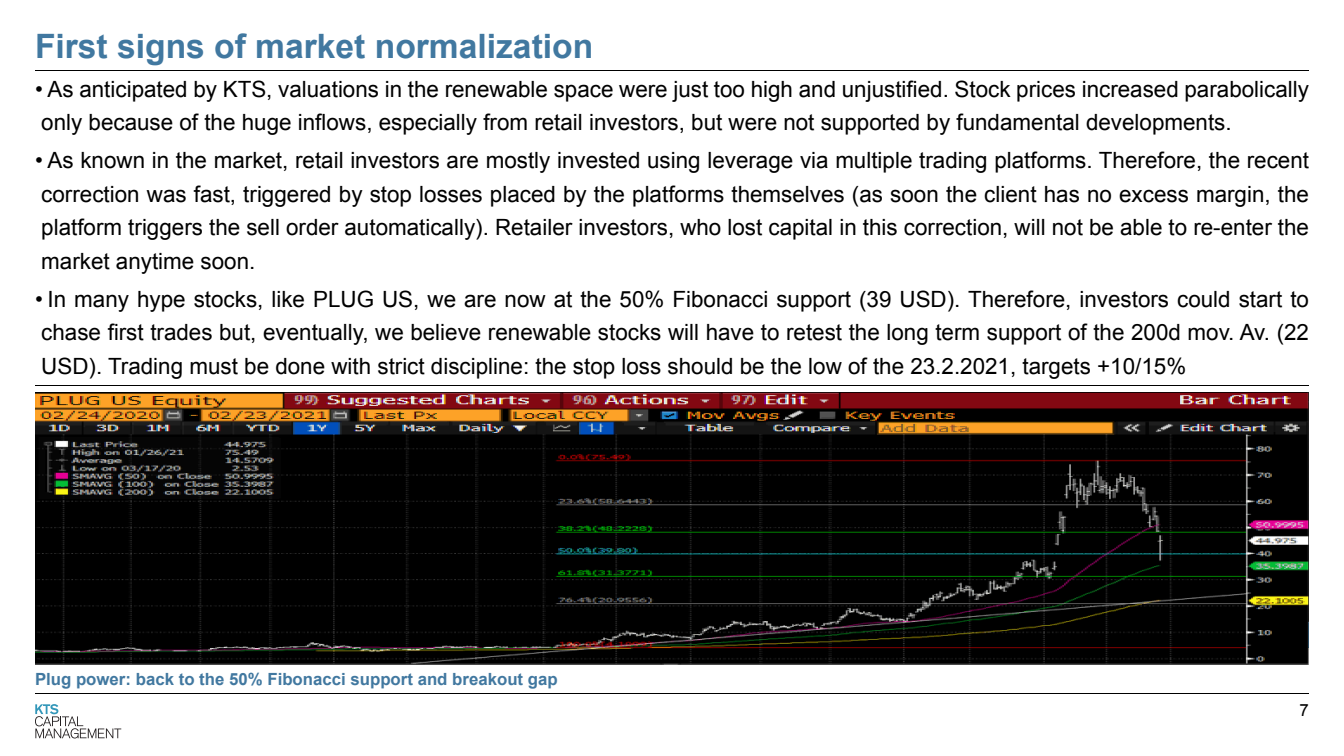
<style>
.page{position:relative;width:1344px;height:756px;background:#fff}
.page>*{position:absolute;margin:0;border:0;box-sizing:border-box;transform-origin:0 0}
.t1{font:700 33.6px "Arial";color:#4178a0}
.t2{font:22.4px/33.6px "Arial";color:#000;text-align:justify}
.t3{font:700 16.8px "Arial";color:#4178a0}
.t4{font:16.8px "Arial";color:#000}
</style>
<div class="page">
<svg style="left:35px;top:704px;width:86px;height:34px"></svg>
<hr style="left:35px;top:693px;width:1274px;height:1px;background:#000">
<hr style="left:35px;top:385px;width:1274px;height:1px;background:#000">
<hr style="left:35px;top:70px;width:1274px;height:1px;background:#000">
<img style="left:35px;top:392px;width:1274px;height:273px">
<h1 class="t1" style="left:35px;top:34px;width:560px">First signs of market normalization</h1>
<p class="t2" style="left:35px;top:74px;width:1276px">• As anticipated by KTS, valuations in the renewable space were just too high and unjustified. Stock prices increased parabolically only because of the huge inflows, especially from retail investors, but were not supported by fundamental developments.</p>
<p class="t2" style="left:35px;top:145px;width:1276px">• As known in the market, retail investors are mostly invested using leverage via multiple trading platforms. Therefore, the recent correction was fast, triggered by stop losses placed by the platforms themselves (as soon the client has no excess margin, the platform triggers the sell order automatically). Retailer investors, who lost capital in this correction, will not be able to re-enter the market anytime soon.</p>
<p class="t2" style="left:35px;top:284px;width:1276px">• In many hype stocks, like PLUG US, we are now at the 50% Fibonacci support (39 USD). Therefore, investors could start to chase first trades but, eventually, we believe renewable stocks will have to retest the long term support of the 200d mov. Av. (22<br>USD). Trading must be done with strict discipline: the stop loss should be the low of the 23.2.2021, targets +10/15%</p>
<p class="t3" style="left:35px;top:673px;width:524px">Plug power: back to the 50% Fibonacci support and breakout gap</p>
<p class="t4" style="left:1300px;top:703px;width:11px">7</p>
</div>
